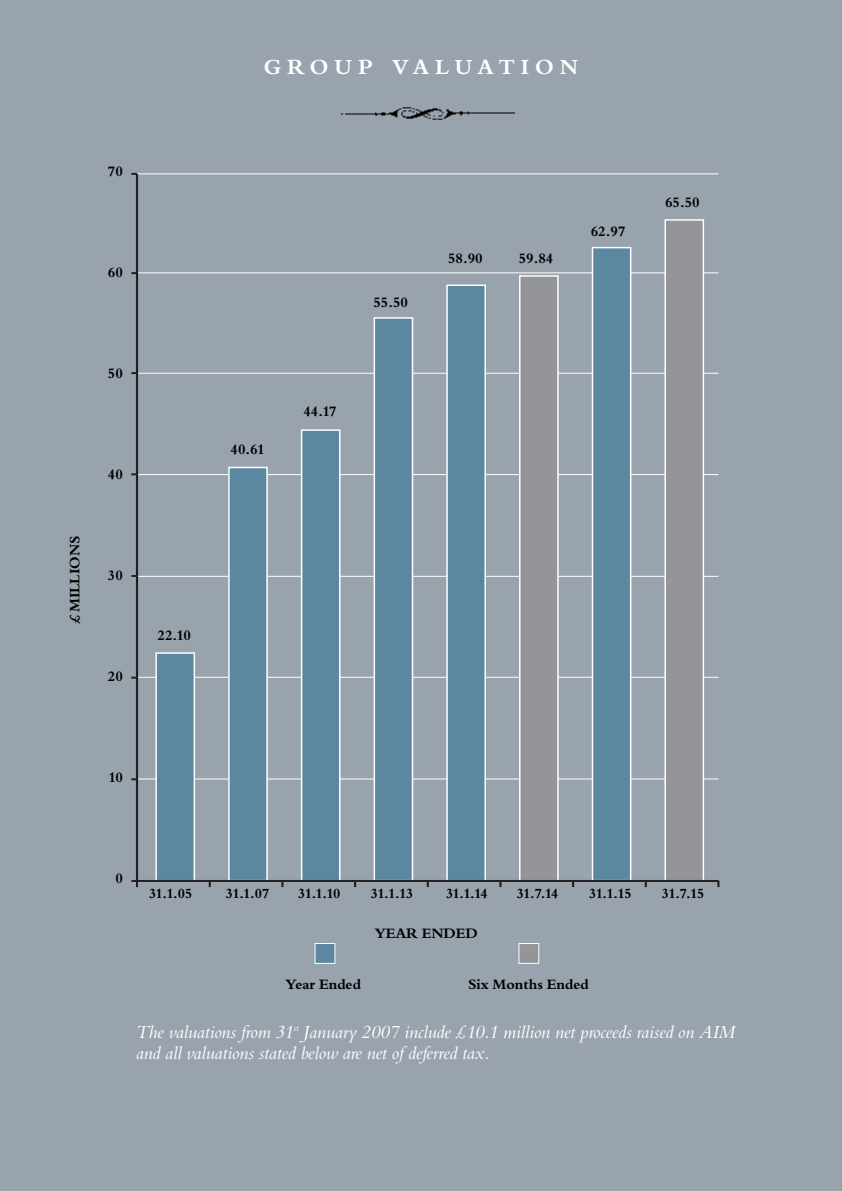
<style>
.page{position:relative;width:842px;height:1191px;background:#98a3ae}
.page>*{position:absolute;margin:0;border:0;box-sizing:border-box;transform-origin:0 0}
.t1{font:700 21px "Bergamo";letter-spacing:.285em;color:#fff}
.t2{font:italic 18px/21px "Bergamo";color:#fff}
.t3{font:700 14px "Bergamo";color:#000}
.t4{font:700 13.6px "Bergamo";letter-spacing:-.06em;color:#000}
</style>
<div class="page">
<img style="left:341px;top:107px;width:174px;height:13px">
<hr style="left:136px;top:373px;width:582px;height:1px;background:#fff">
<hr style="left:136px;top:272px;width:582px;height:1px;background:#fff">
<hr style="left:136px;top:173px;width:582px;height:1px;background:#fff">
<hr style="left:136px;top:474px;width:582px;height:1px;background:#fff">
<hr style="left:136px;top:576px;width:582px;height:1px;background:#fff">
<hr style="left:136px;top:677px;width:582px;height:1px;background:#fff">
<hr style="left:136px;top:778px;width:582px;height:1px;background:#fff">
<svg style="left:717px;top:880px;width:2px;height:7px"></svg>
<hr style="left:136px;top:174px;width:2px;height:707px;background:#231f20">
<svg style="left:131px;top:880px;width:7px;height:7px"></svg>
<div style="left:592px;top:248px;width:39px;height:632px;background:#5c87a1"></div>
<div style="left:592px;top:247px;width:39px;height:634px;border:1px solid #fff"></div>
<div style="left:156px;top:653px;width:38px;height:228px;background:#5c87a1"></div>
<div style="left:155px;top:652px;width:40px;height:229px;border:1px solid #fff"></div>
<div style="left:229px;top:467px;width:38px;height:413px;background:#5c87a1"></div>
<div style="left:228px;top:467px;width:40px;height:414px;border:1px solid #fff"></div>
<div style="left:302px;top:430px;width:38px;height:451px;background:#5c87a1"></div>
<div style="left:301px;top:429px;width:39px;height:452px;border:1px solid #fff"></div>
<div style="left:374px;top:318px;width:38px;height:562px;background:#5c87a1"></div>
<div style="left:374px;top:317px;width:39px;height:564px;border:1px solid #fff"></div>
<div style="left:520px;top:276px;width:38px;height:605px;background:#939598"></div>
<div style="left:519px;top:275px;width:40px;height:606px;border:1px solid #fff"></div>
<div style="left:447px;top:285px;width:38px;height:596px;background:#5c87a1"></div>
<div style="left:446px;top:284px;width:40px;height:597px;border:1px solid #fff"></div>
<div style="left:665px;top:220px;width:38px;height:661px;background:#939598"></div>
<div style="left:664px;top:219px;width:40px;height:662px;border:1px solid #fff"></div>
<hr style="left:137px;top:880px;width:581px;height:2px;background:#231f20">
<div style="left:315px;top:943px;width:20px;height:20px;background:#5c87a1"></div>
<div style="left:315px;top:943px;width:20px;height:21px;border:1px solid #fff"></div>
<div style="left:519px;top:943px;width:20px;height:20px;background:#939598"></div>
<div style="left:518px;top:943px;width:21px;height:21px;border:1px solid #fff"></div>
<p class="t1" style="left:264px;top:54px;width:316px">GROUP VALUATION</p>
<p class="t3" style="left:108px;top:163px;width:17px">70</p>
<p class="t3" style="left:108px;top:264px;width:17px">60</p>
<p class="t3" style="left:108px;top:365px;width:17px">50</p>
<p class="t3" style="left:67px;top:623px;width:89px;rotate:-90deg">£ MILLIONS</p>
<p class="t3" style="left:108px;top:466px;width:17px">40</p>
<p class="t3" style="left:108px;top:567px;width:17px">30</p>
<p class="t3" style="left:108px;top:668px;width:17px">20</p>
<p class="t3" style="left:158px;top:627px;width:35px">22.10</p>
<p class="t3" style="left:108px;top:769px;width:16px">10</p>
<p class="t3" style="left:231px;top:441px;width:35px">40.61</p>
<p class="t3" style="left:373px;top:294px;width:36px">55.50</p>
<p class="t3" style="left:303px;top:403px;width:35px">44.17</p>
<p class="t3" style="left:448px;top:249px;width:36px">58.90</p>
<p class="t3" style="left:519px;top:249px;width:36px">59.84</p>
<p class="t3" style="left:591px;top:223px;width:36px">62.97</p>
<p class="t3" style="left:665px;top:194px;width:36px">65.50</p>
<p class="t3" style="left:115px;top:870px;width:9px">0</p>
<p class="t4" style="left:149px;top:885px;width:45px">31.1.05</p>
<p class="t4" style="left:226px;top:885px;width:45px">31.1.07</p>
<p class="t4" style="left:298px;top:885px;width:44px">31.1.10</p>
<p class="t4" style="left:371px;top:885px;width:44px">31.1.13</p>
<p class="t4" style="left:446px;top:885px;width:43px">31.1.14</p>
<p class="t4" style="left:517px;top:885px;width:43px">31.7.14</p>
<p class="t4" style="left:589px;top:885px;width:44px">31.1.15</p>
<p class="t4" style="left:662px;top:885px;width:44px">31.7.15</p>
<p class="t3" style="left:375px;top:924px;width:105px">YEAR ENDED</p>
<p class="t3" style="left:286px;top:976px;width:77px">Year Ended</p>
<p class="t3" style="left:468px;top:976px;width:122px">Six Months Ended</p>
<p class="t2" style="left:136px;top:1021px;width:601px">The valuations from 31<sup>st</sup> January 2007 include £10.1 million net proceeds raised on AIM and all valuations stated below are net of deferred tax.</p>
</div>
